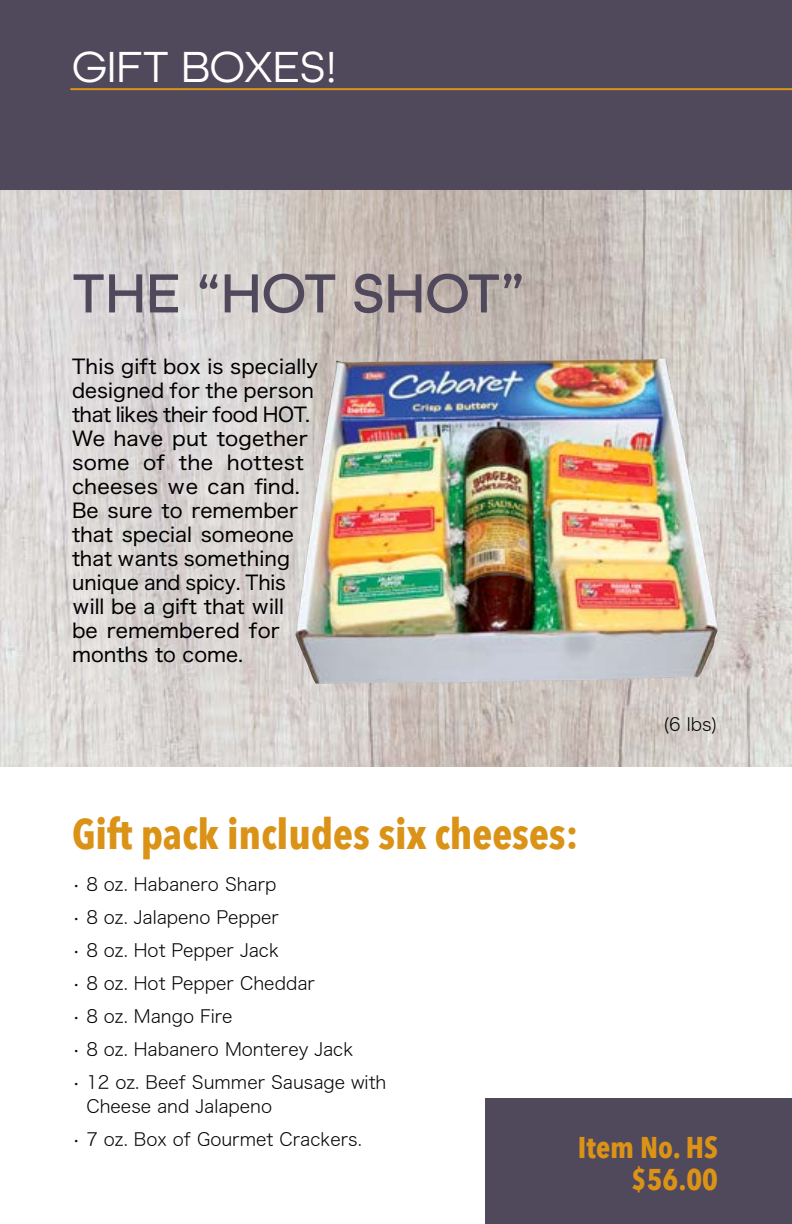
<style>
.page{position:relative;width:792px;height:1224px;background:#fff}
.page>*{position:absolute;margin:0;border:0;box-sizing:border-box;transform-origin:0 0}
.t1{font:500 58.2px "All Round Gothic";color:#50485b}
.t2{font:46px "All Round Gothic";color:#fff}
.t3{font:700 42px "Avenir Next Condensed";color:#da9317}
.t4{font:700 30px/32px "Avenir Next Condensed";color:#da9317;text-align:right}
.t5{font:20px/24px "Hiragino Sans W4";letter-spacing:.005em;color:#000}
.t6{font:18px/24px "Hiragino Sans W2";color:#000}
</style>
<div class="page">
<div style="left:0;top:0;width:792px;height:190px;background:#50485b"></div>
<div style="left:485px;top:1099px;width:307px;height:125px;background:#50485b"></div>
<hr style="left:71px;top:88px;width:721px;height:2px;background:#da9317">
<img style="left:0;top:190px;width:792px;height:576px">
<img style="left:295px;top:358px;width:423px;height:326px">
<h2 class="t2" style="left:72px;top:40px;width:267px">GIFT BOXES!</h2>
<h1 class="t1" style="left:72px;top:259px;width:455px">THE “HOT SHOT”</h1>
<p class="t5" style="left:72px;top:353px;width:248px">This gift box is specially designed for the person that likes their food HOT.<br>We have put together some of the hottest cheeses we can find.<br>Be sure to remember that special someone that wants something unique and spicy. This will be a gift that will<br>be remembered for months to come.</p>
<p class="t6" style="left:663px;top:711px;width:56px">(6 lbs)</p>
<h3 class="t3" style="left:72px;top:808px;width:508px">Gift pack includes six cheeses:</h3>
<p class="t6" style="left:72px;top:871px;width:206px">• 8 oz. Habanero Sharp</p>
<p class="t6" style="left:72px;top:904px;width:209px">• 8 oz. Jalapeno Pepper</p>
<p class="t6" style="left:72px;top:937px;width:209px">• 8 oz. Hot Pepper Jack</p>
<p class="t6" style="left:72px;top:970px;width:244px">• 8 oz. Hot Pepper Cheddar</p>
<p class="t6" style="left:72px;top:1003px;width:162px">• 8 oz. Mango Fire</p>
<p class="t6" style="left:72px;top:1036px;width:283px">• 8 oz. Habanero Monterey Jack</p>
<p class="t6" style="left:86px;top:1069px;width:302px;text-indent:-14px">• 12 oz. Beef Summer Sausage with<br>Cheese and Jalapeno</p>
<p class="t6" style="left:72px;top:1126px;width:291px">• 7 oz. Box of Gourmet Crackers.</p>
<h3 class="t4" style="left:578px;top:1131px;width:142px">Item No. HS $56.00</h3>
</div>
